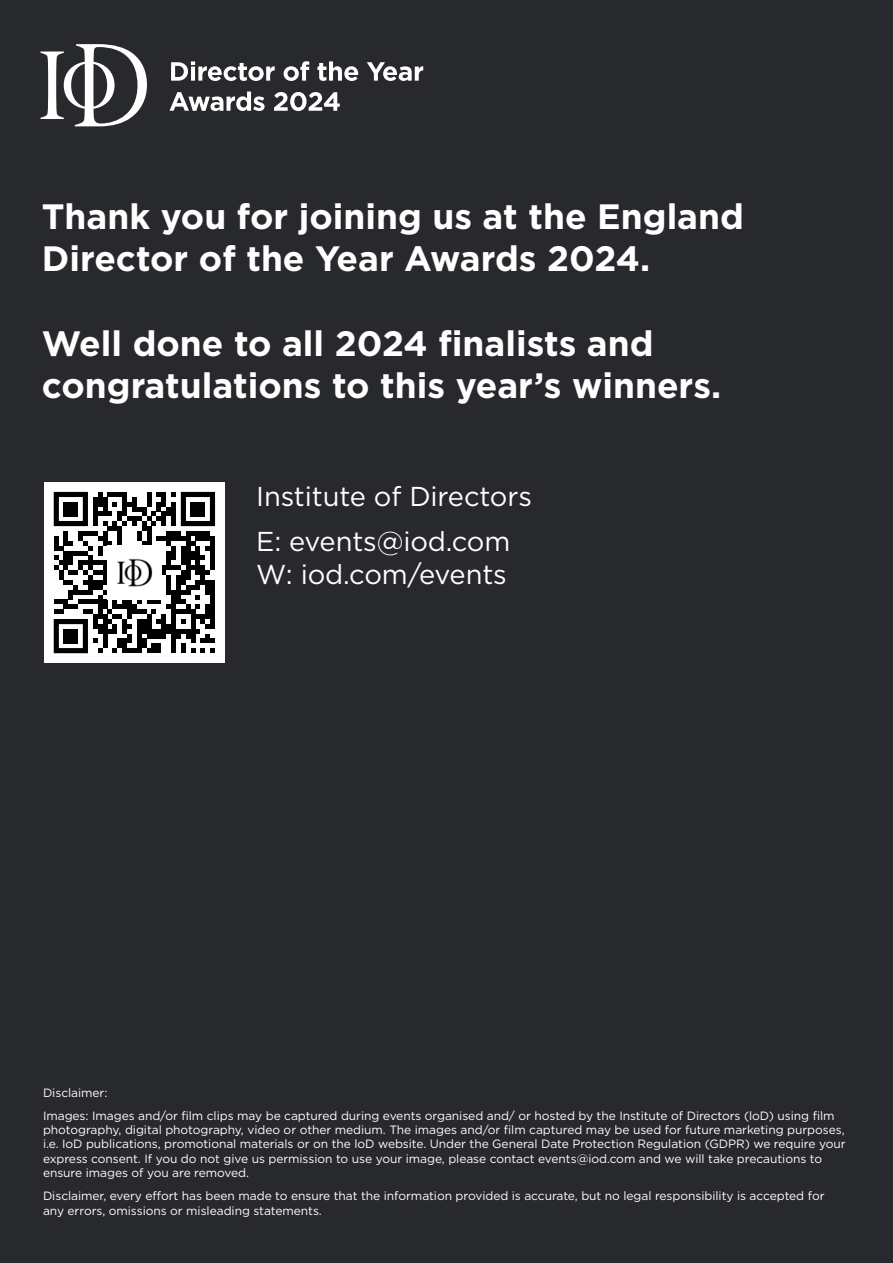
<style>
.page{position:relative;width:893px;height:1263px;background:#28292d}
.page>*{position:absolute;margin:0;border:0;box-sizing:border-box;transform-origin:0 0}
.t1{font:700 35.25px/42.3px "Gotham";color:#fff}
.t2{font:27.3px "Gotham";letter-spacing:-.005em;color:#fff}
.t3{font:12px/14.4px "Gotham";letter-spacing:-.005em;color:#fff}
</style>
<div class="page">
<div style="left:44px;top:482px;width:181px;height:181px;background:#fff"></div>
<svg style="left:54px;top:492px;width:161px;height:161px"></svg>
<div style="left:64px;top:502px;width:14px;height:14px;background:#000"></div>
<div style="left:191px;top:502px;width:14px;height:14px;background:#000"></div>
<div style="left:64px;top:629px;width:14px;height:14px;background:#000"></div>
<img style="left:108px;top:546px;width:53px;height:53px">
<svg style="left:40px;top:44px;width:107px;height:82px"></svg>
<svg style="left:171px;top:61px;width:104px;height:20px"></svg>
<svg style="left:284px;top:61px;width:25px;height:20px"></svg>
<svg style="left:317px;top:61px;width:41px;height:20px"></svg>
<svg style="left:367px;top:62px;width:56px;height:19px"></svg>
<svg style="left:169px;top:92px;width:96px;height:19px"></svg>
<svg style="left:274px;top:92px;width:66px;height:19px"></svg>
<p class="t1" style="left:42px;top:195px;width:703px">Thank you for joining us at the England<br>Director of the Year Awards 2024.</p>
<p class="t1" style="left:42px;top:322px;width:681px">Well done to all 2024 finalists and congratulations to this year’s winners.</p>
<p class="t2" style="left:256px;top:479px;width:277px">Institute of Directors</p>
<p class="t2" style="left:256px;top:524px;width:256px">E: events@iod.com</p>
<p class="t2" style="left:256px;top:557px;width:252px">W: iod.com/events</p>
<p class="t3" style="left:43px;top:1085px;width:66px">Disclaimer:</p>
<p class="t3" style="left:43px;top:1108px;width:804px">Images: Images and/or film clips may be captured during events organised and/ or hosted by the Institute of Directors (loD) using film photography, digital photography, video or other medium. The images and/or film captured may be used for future marketing purposes, i.e. IoD publications, promotional materials or on the loD website. Under the General Date Protection Regulation (GDPR) we require your express consent. If you do not give us permission to use your image, please contact events@iod.com and we will take precautions to ensure images of you are removed.</p>
<p class="t3" style="left:43px;top:1188px;width:783px">Disclaimer, every effort has been made to ensure that the information provided is accurate, but no legal responsibility is accepted for any errors, omissions or misleading statements.</p>
</div>
